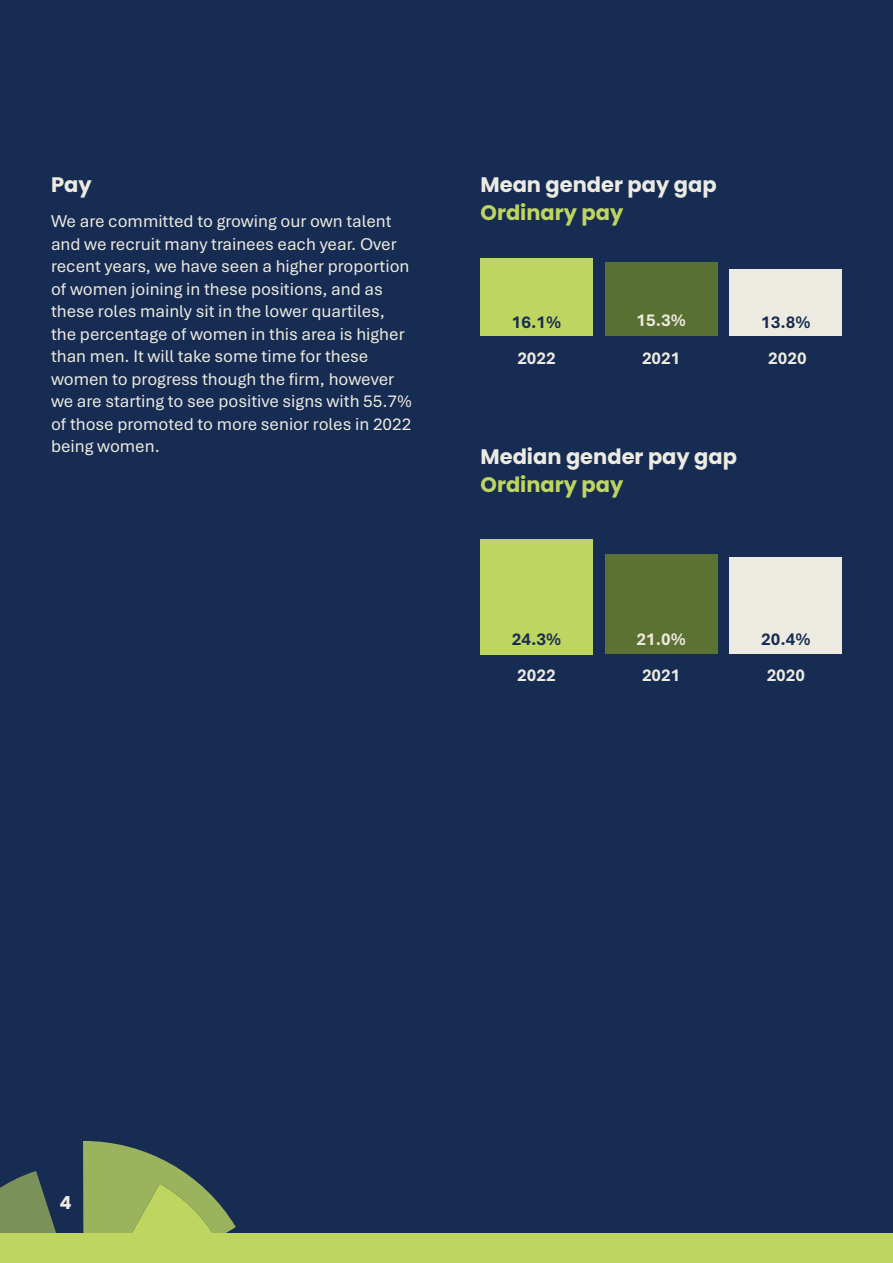
<style>
.page{position:relative;width:893px;height:1263px;background:#172c52}
.page>*{position:absolute;margin:0;border:0;box-sizing:border-box;transform-origin:0 0}
.t1{font:700 21px "Poppins";color:#edebe1}
.t2{font:700 21px "Poppins";color:#bed560}
.t3{font:18px/22.5px "Aptos";color:#edebe1}
.t4{font:700 18px "Aptos";color:#edebe1}
.t5{font:700 18px "Aptos";color:#172c52}
.t6{font:700 18px "Aptos";color:#efeadf}
.t7{font:700 18px "Poppins";color:#efeadf}
</style>
<div class="page">
<div style="left:730px;top:557px;width:112px;height:97px;background:#edebe1"></div>
<div style="left:605px;top:555px;width:112px;height:99px;background:#5b7233"></div>
<div style="left:480px;top:539px;width:113px;height:115px;background:#bed560"></div>
<div style="left:730px;top:270px;width:112px;height:66px;background:#edebe1"></div>
<div style="left:605px;top:262px;width:112px;height:74px;background:#587133"></div>
<div style="left:480px;top:258px;width:113px;height:78px;background:#bed560"></div>
<div style="left:0;top:1233px;width:893px;height:30px;background:#bed560"></div>
<svg style="left:0;top:1171px;width:56px;height:62px"></svg>
<svg style="left:83px;top:1141px;width:153px;height:92px"></svg>
<p class="t1" style="left:51px;top:173px;width:42px">Pay</p>
<p class="t3" style="left:51px;top:210px;width:363px">We are committed to growing our own talent and we recruit many trainees each year. Over recent years, we have seen a higher proportion of women joining in these positions, and as these roles mainly sit in the lower quartiles, the percentage of women in this area is higher than men. It will take some time for these women to progress though the firm, however we are starting to see positive signs with 55.7% of those promoted to more senior roles in 2022 being women.</p>
<p class="t1" style="left:480px;top:173px;width:238px">Mean gender pay gap</p>
<p class="t2" style="left:480px;top:200px;width:144px">Ordinary pay</p>
<p class="t5" style="left:512px;top:310px;width:51px">16.1%</p>
<p class="t4" style="left:517px;top:346px;width:40px">2022</p>
<p class="t6" style="left:636px;top:308px;width:51px">15.3%</p>
<p class="t4" style="left:642px;top:346px;width:40px">2021</p>
<p class="t5" style="left:761px;top:310px;width:51px">13.8%</p>
<p class="t4" style="left:768px;top:346px;width:40px">2020</p>
<p class="t1" style="left:480px;top:445px;width:258px">Median gender pay gap</p>
<p class="t2" style="left:480px;top:473px;width:144px">Ordinary pay</p>
<p class="t5" style="left:512px;top:627px;width:51px">24.3%</p>
<p class="t4" style="left:517px;top:663px;width:40px">2022</p>
<p class="t6" style="left:636px;top:627px;width:51px">21.0%</p>
<p class="t4" style="left:642px;top:663px;width:40px">2021</p>
<p class="t5" style="left:761px;top:627px;width:51px">20.4%</p>
<p class="t4" style="left:767px;top:663px;width:40px">2020</p>
<p class="t7" style="left:59px;top:1192px;width:14px">4</p>
</div>
